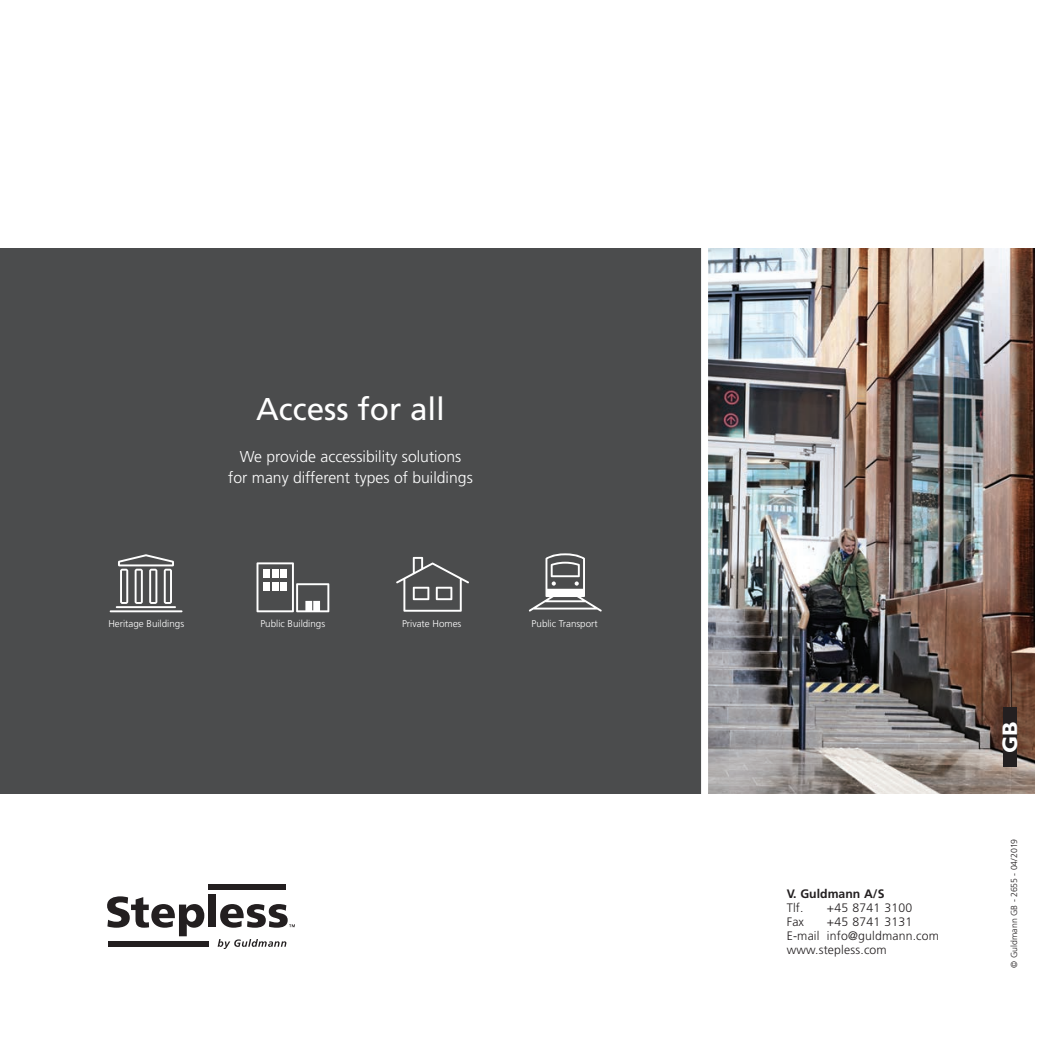
<style>
.page{position:relative;width:1042px;height:1042px;background:#fff}
.page>*{position:absolute;margin:0;border:0;box-sizing:border-box;transform-origin:0 0}
.t1{font:31.5px "Frutiger";color:#fff}
.t2{font:700 21px "Gill Sans";color:#fff}
.t3{font:300 15.75px/21px "Frutiger";color:#fff;text-align:center}
.t4{font:300 12.25px/14px "Frutiger";letter-spacing:.015em;color:#231f20}
.t5{font:700 12.25px "Frutiger";color:#231f20}
.t6{font:300 9.8px "Frutiger";color:#fff}
.t7{font:300 8.75px "Frutiger";color:#231f20}
</style>
<div class="page">
<div style="left:0;top:248px;width:1042px;height:546px;background:#4b4c4d"></div>
<img style="left:708px;top:248px;width:327px;height:546px">
<div style="left:701px;top:245px;width:7px;height:567px;background:#fff"></div>
<svg style="left:118px;top:554px;width:56px;height:50px"></svg>
<hr style="left:116px;top:606px;width:60px;height:2px;background:#fff">
<hr style="left:110px;top:610px;width:72px;height:2px;background:#fff">
<svg style="left:256px;top:562px;width:73px;height:50px"></svg>
<div style="left:280px;top:569px;width:7px;height:9px;background:#fff"></div>
<div style="left:272px;top:569px;width:6px;height:9px;background:#fff"></div>
<div style="left:280px;top:582px;width:7px;height:8px;background:#fff"></div>
<div style="left:272px;top:582px;width:6px;height:8px;background:#fff"></div>
<div style="left:264px;top:569px;width:6px;height:9px;background:#fff"></div>
<div style="left:264px;top:582px;width:6px;height:8px;background:#fff"></div>
<svg style="left:396px;top:557px;width:73px;height:55px"></svg>
<svg style="left:529px;top:553px;width:73px;height:58px"></svg>
<div style="left:1035px;top:245px;width:7px;height:567px;background:#fff"></div>
<svg style="left:107px;top:896px;width:97px;height:40px"></svg>
<div style="left:208px;top:894px;width:8px;height:33px;background:#231f20"></div>
<svg style="left:220px;top:904px;width:75px;height:23px"></svg>
<svg style="left:218px;top:939px;width:68px;height:10px"></svg>
<div style="left:108px;top:941px;width:100px;height:6px;background:#231f20"></div>
<div style="left:208px;top:884px;width:78px;height:5px;background:#231f20"></div>
<div style="left:1003px;top:707px;width:14px;height:60px;background:#231f20"></div>
<h1 class="t1" style="left:256px;top:391px;width:191px">Access for all</h1>
<p class="t3" style="left:228px;top:446px;width:246px">We provide accessibility solutions for many different types of buildings</p>
<p class="t6" style="left:108px;top:618px;width:77px">Heritage Buildings</p>
<p class="t6" style="left:260px;top:618px;width:66px">Public Buildings</p>
<p class="t6" style="left:402px;top:618px;width:61px">Private Homes</p>
<p class="t6" style="left:532px;top:618px;width:68px">Public Transport</p>
<p class="t5" style="left:787px;top:886px;width:99px">V. Guldmann A/S</p>
<p class="t4" style="left:787px;top:900px;width:18px">Tlf.</p>
<p class="t4" style="left:827px;top:900px;width:87px">+45 8741 3100</p>
<p class="t4" style="left:787px;top:914px;width:19px">Fax</p>
<p class="t4" style="left:787px;top:914px;width:154px;text-indent:40px">+45 8741 3131<br>E-mail info@guldmann.com www.stepless.com</p>
<h2 class="t2" style="left:997px;top:753px;width:33px;rotate:-90deg">GB</h2>
<p class="t7" style="left:1009px;top:967px;width:130px;rotate:-90deg">© Guldmann GB - 2655 - 04/2019</p>
</div>
